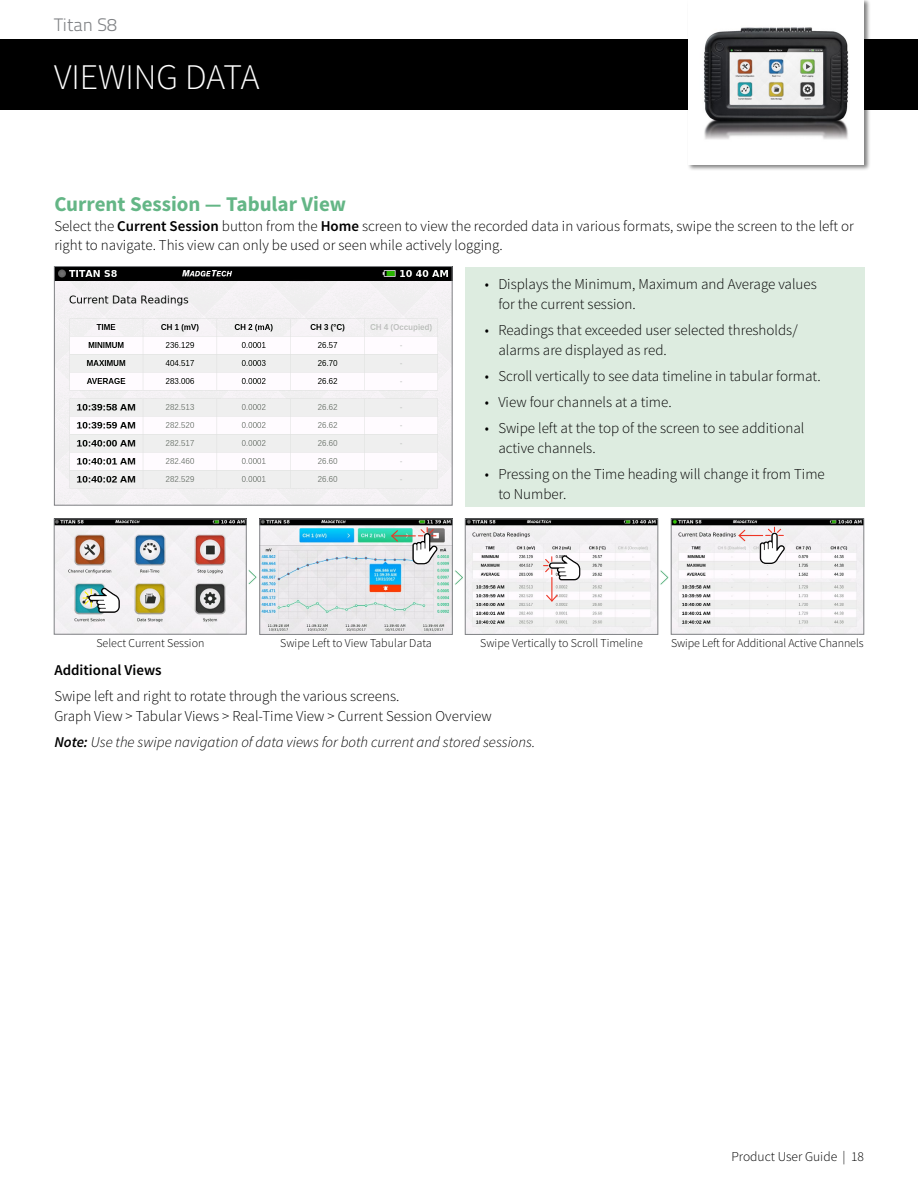
<style>
.page{position:relative;width:918px;height:1188px;background:#fff}
.page>*{position:absolute;margin:0;border:0;box-sizing:border-box;transform-origin:0 0}
.t1{font:300 36px "Source Sans Pro";color:#fff}
.t2{font:700 21px "Source Sans Pro";color:#64b686}
.t3{font:300 18px "Titillium Text 22 L";color:#808285}
.t4{font:300 15px/19.5px "Source Sans Pro";color:#000}
.t5{font:italic 300 15px "Source Sans Pro";color:#000}
.t6{font:600 15px "Source Sans Pro";color:#000}
.t7{font:300 13.5px "Source Sans Pro";color:#000}
.t8{font:300 12px "Source Sans Pro";color:#000}
.s1{font-weight:600}
</style>
<div class="page">
<div style="left:0;top:39px;width:918px;height:71px;background:#000"></div>
<div style="left:687px;top:0;width:184px;height:172px;background:#000;opacity:.5"></div>
<div style="left:688px;top:0;width:176px;height:165px;background:#fff"></div>
<img style="left:703px;top:27px;width:146px;height:113px">
<img style="left:467px;top:521px;width:189px;height:112px">
<div style="left:465px;top:519px;width:193px;height:116px;border:1px solid #808285"></div>
<div style="left:465px;top:267px;width:400px;height:239px;background:#ddece0"></div>
<img style="left:56px;top:268px;width:394px;height:235px">
<div style="left:54px;top:266px;width:398px;height:239px;border:1px solid #808285"></div>
<svg style="left:455px;top:570px;width:8px;height:15px"></svg>
<svg style="left:660px;top:570px;width:9px;height:15px"></svg>
<img style="left:262px;top:521px;width:189px;height:112px">
<div style="left:260px;top:519px;width:193px;height:116px;border:1px solid #808285"></div>
<svg style="left:390px;top:527px;width:47px;height:37px"></svg>
<svg style="left:543px;top:556px;width:37px;height:47px"></svg>
<img style="left:673px;top:521px;width:189px;height:112px">
<div style="left:671px;top:519px;width:193px;height:116px;border:1px solid #808285"></div>
<svg style="left:738px;top:527px;width:47px;height:37px"></svg>
<img style="left:56px;top:521px;width:188px;height:111px">
<svg style="left:83px;top:588px;width:37px;height:25px"></svg>
<svg style="left:248px;top:570px;width:9px;height:14px"></svg>
<p class="t3" style="left:54px;top:11px;width:64px">Titan S8</p>
<h1 class="t1" style="left:54px;top:55px;width:207px">VIEWING DATA</h1>
<h2 class="t2" style="left:54px;top:191px;width:293px">Current Session — Tabular View</h2>
<p class="t4" style="left:54px;top:216px;width:801px">Select the <span class="s1">Current Session</span> button from the <span class="s1">Home</span> screen to view the recorded data in various formats, swipe the screen to the left or right to navigate. This view can only be used or seen while actively logging.</p>
<p class="t4" style="left:498px;top:275px;width:320px;text-indent:-14px">• Displays the Minimum, Maximum and Average values for the current session.</p>
<p class="t4" style="left:498px;top:320px;width:301px;text-indent:-14px">• Readings that exceeded user selected thresholds/ alarms are displayed as red.</p>
<p class="t4" style="left:485px;top:366px;width:337px">• Scroll vertically to see data timeline in tabular format.</p>
<p class="t4" style="left:485px;top:392px;width:188px">• View four channels at a time.</p>
<p class="t4" style="left:498px;top:419px;width:308px;text-indent:-14px">• Swipe left at the top of the screen to see additional active channels.</p>
<p class="t4" style="left:498px;top:464px;width:328px;text-indent:-14px">• Pressing on the Time heading will change it from Time to Number.</p>
<p class="t8" style="left:96px;top:636px;width:110px">Select Current Session</p>
<p class="t8" style="left:280px;top:636px;width:153px">Swipe Left to View Tabular Data</p>
<p class="t8" style="left:480px;top:636px;width:164px">Swipe Vertically to Scroll Timeline</p>
<p class="t8" style="left:671px;top:636px;width:194px">Swipe Left for Additional Active Channels</p>
<p class="t6" style="left:54px;top:661px;width:109px">Additional Views</p>
<p class="t4" style="left:54px;top:687px;width:439px">Swipe left and right to rotate through the various screens.<br>Graph View &gt; Tabular Views &gt; Real-Time View &gt; Current Session Overview</p>
<p class="t5" style="left:54px;top:733px;width:482px"><span class="s1">Note:</span> Use the swipe navigation of data views for both current and stored sessions.</p>
<p class="t7" style="left:731px;top:1148px;width:134px">Product User Guide | 18</p>
</div>
